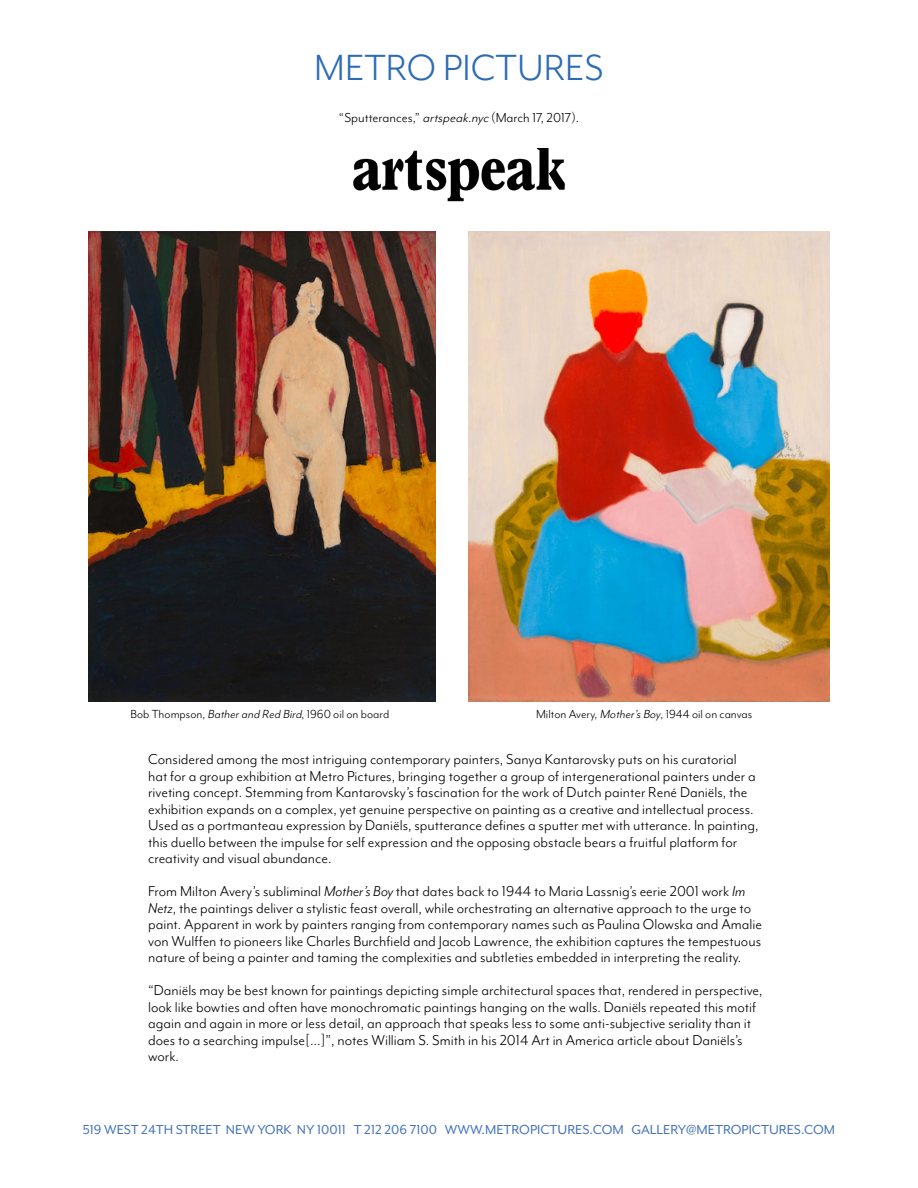
<style>
.page{position:relative;width:918px;height:1188px;background:#fff}
.page>*{position:absolute;margin:0;border:0;box-sizing:border-box;transform-origin:0 0}
.t1{font:42px "Mr Eaves Mod OT";color:#2d6cb5}
.t2{font:16.5px/16.5px "Mr Eaves Mod OT";color:#000}
.t3{font:15px "Mr Eaves Mod OT";color:#4675ba}
.t4{font:15px "Mr Eaves Mod OT";color:#000}
.t5{font:13.5px "Mr Eaves Mod OT";color:#000}
.s1{font-style:italic}
</style>
<div class="page">
<img style="left:353px;top:148px;width:212px;height:54px">
<img style="left:88px;top:231px;width:348px;height:470px">
<img style="left:468px;top:231px;width:361px;height:470px">
<h1 class="t1" style="left:314px;top:44px;width:291px">METRO PICTURES</h1>
<p class="t4" style="left:339px;top:110px;width:242px">“Sputterances,” <span class="s1">artspeak.nyc</span>(March 17, 2017).</p>
<p class="t5" style="left:131px;top:706px;width:260px">Bob Thompson, <span class="s1">Batherand Red Bird</span>, 1960 oil on board</p>
<p class="t5" style="left:536px;top:706px;width:218px">Milton Avery, <span class="s1">Mother’sBoy</span>, 1944 oil on canvas</p>
<p class="t2" style="left:148px;top:752px;width:612px">Considered among the most intriguing contemporary painters, Sanya Kantarovsky puts on his curatorial hat for a group exhibition at Metro Pictures, bringing together a group of intergenerational painters under a riveting concept. Stemming from Kantarovsky’s fascination for the work of Dutch painter René Daniëls, the exhibition expands on a complex, yet genuine perspective on painting as a creative and intellectual process.<br>Used as a portmanteau expression by Daniëls, sputterance defines a sputter met with utterance. In painting, this duello between the impulse for self expression and the opposing obstacle bears a fruitful platform for creativity and visual abundance.</p>
<p class="t2" style="left:148px;top:884px;width:615px">From Milton Avery’s subliminal <span class="s1">Mother’s Boy</span> that dates back to 1944 to Maria Lassnig’s eerie 2001 work <span class="s1">Im Netz</span>, the paintings deliver a stylistic feast overall, while orchestrating an alternative approach to the urge to paint. Apparent in work by painters ranging from contemporary names such as Paulina Olowska and Amalie von Wulffen to pioneers like Charles Burchfield and Jacob Lawrence, the exhibition captures the tempestuous nature of being a painter and taming the complexities and subtleties embedded in interpreting the reality.</p>
<p class="t2" style="left:148px;top:983px;width:616px">“Daniëls may be best known for paintings depicting simple architectural spaces that, rendered in perspective, look like bowties and often have monochromatic paintings hanging on the walls. Daniëls repeated this motif again and again in more or less detail, an approach that speaks less to some anti-subjective seriality than it does to a searching impulse[…]”, notes William S. Smith in his 2014 Art in America article about Daniëls’s work.</p>
<p class="t3" style="left:83px;top:1121px;width:754px">519 WEST 24TH STREET NEW YORK NY 10011 T 212 206 7100 WWW.METROPICTURES.COM GALLERY@METROPICTURES.COM</p>
</div>
